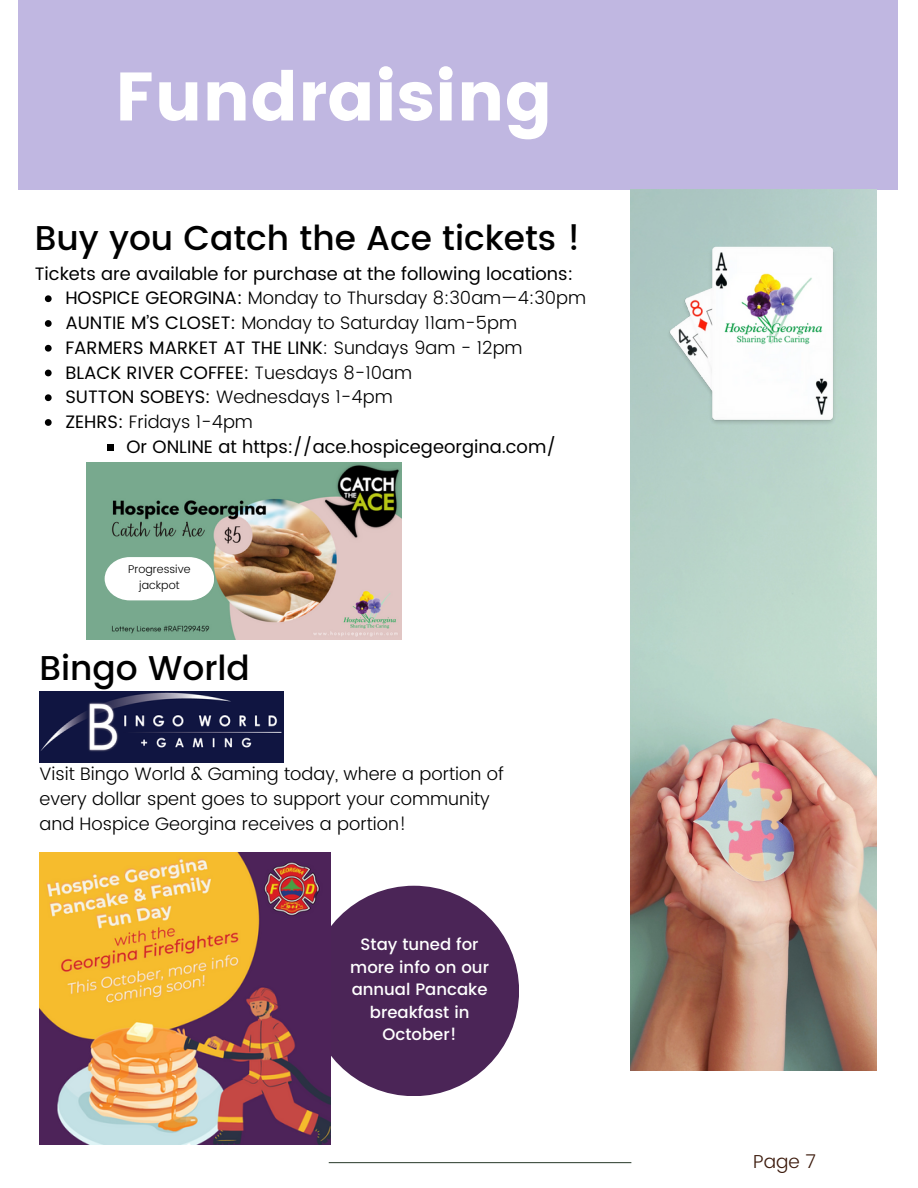
<style>
.page{position:relative;width:918px;height:1188px;background:#fff}
.page>*{position:absolute;margin:0;border:0;box-sizing:border-box;transform-origin:0 0}
.t1{font:68.4px "Poppins";color:#fff}
.t2{font:500 34.35px "Poppins";color:#000}
.t3{font:300 18.75px "Poppins";color:#3c1a0c}
.t4{font:300 18px/24.8px "Poppins";color:#000}
.t5{font:18px "Poppins";color:#000}
.t6{font:500 16.5px/22.5px "Poppins";color:#fff;text-align:center}
.t7{font:300 11.25px/15.8px "Poppins";color:#000;text-align:center}
.s1{font-weight:400}
.s2{font-weight:300}
</style>
<div class="page">
<div style="left:18px;top:0;width:880px;height:190px;background:#c0b7e1"></div>
<hr style="left:329px;top:1162px;width:302px;height:1px;background:#3e4e40">
<img style="left:39px;top:691px;width:245px;height:71px">
<img style="left:631px;top:190px;width:245px;height:880px">
<img style="left:663px;top:241px;width:181px;height:186px">
<img style="left:87px;top:462px;width:314px;height:177px">
<svg style="left:105px;top:557px;width:109px;height:43px"></svg>
<div style="left:309px;top:886px;width:210px;height:210px;background:#4b2557;border-radius:50%"></div>
<img style="left:39px;top:853px;width:292px;height:291px">
<svg style="left:45px;top:295px;width:7px;height:7px"></svg>
<svg style="left:45px;top:320px;width:7px;height:7px"></svg>
<svg style="left:45px;top:345px;width:7px;height:7px"></svg>
<svg style="left:45px;top:370px;width:7px;height:6px"></svg>
<svg style="left:45px;top:394px;width:7px;height:7px"></svg>
<svg style="left:45px;top:419px;width:7px;height:7px"></svg>
<div style="left:107px;top:444px;width:7px;height:7px;background:#000"></div>
<p class="t1" style="left:115px;top:57px;width:439px">Fundraising</p>
<p class="t2" style="left:35px;top:218px;width:548px">Buy you Catch the Ace tickets !</p>
<p class="t5" style="left:35px;top:263px;width:540px">Tickets are available for purchase at the following locations:</p>
<p class="t4" style="left:65px;top:286px;width:522px"><span class="s1">HOSPICE GEORGINA:</span> Monday to Thursday 8:30am—4:30pm</p>
<p class="t4" style="left:65px;top:311px;width:453px"><span class="s1">AUNTIE M’S CLOSET:</span> Monday to Saturday 11am-5pm</p>
<p class="t5" style="left:65px;top:337px;width:459px">FARMERS MARKET AT THE LINK<span class="s2">: Sundays 9am - 12pm</span></p>
<p class="t5" style="left:65px;top:362px;width:348px">BLACK RIVER COFFEE: <span class="s2">Tuesdays 8-10am</span></p>
<p class="t4" style="left:65px;top:385px;width:329px"><span class="s1">SUTTON SOBEYS:</span> Wednesdays 1-4pm</p>
<p class="t4" style="left:65px;top:410px;width:189px"><span class="s1">ZEHRS:</span> Fridays 1-4pm</p>
<p class="t5" style="left:127px;top:436px;width:431px">Or ONLINE at https://ace.hospicegeorgina.com/</p>
<p class="t7" style="left:128px;top:561px;width:64px">Progressive jackpot</p>
<p class="t2" style="left:39px;top:648px;width:212px">Bingo World</p>
<p class="t4" style="left:39px;top:762px;width:466px">Visit Bingo World &amp; Gaming today, where a portion of every dollar spent goes to support your community and Hospice Georgina receives a portion!</p>
<p class="t6" style="left:350px;top:934px;width:140px">Stay tuned for more info on our annual Pancake breakfast in<br>October!</p>
<p class="t3" style="left:753px;top:1150px;width:64px">Page 7</p>
</div>
